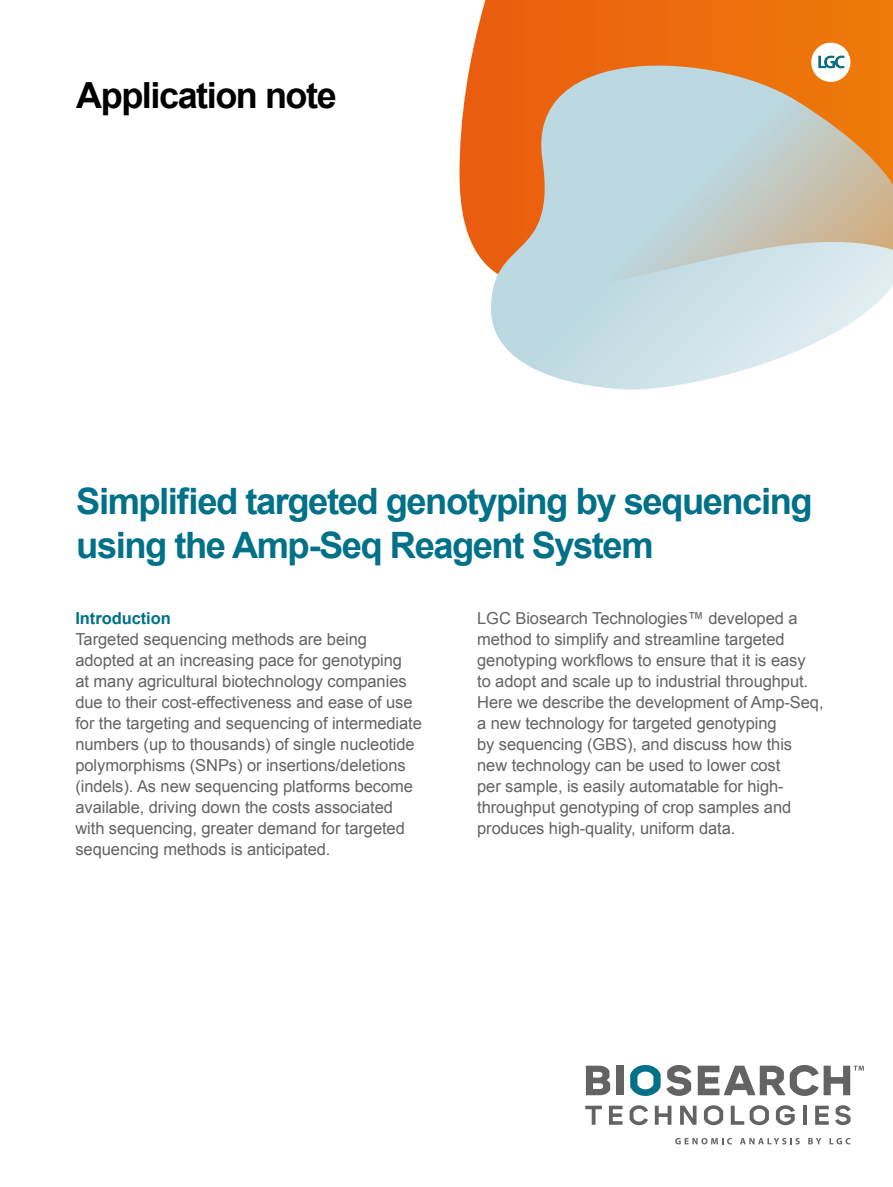
<style>
.page{position:relative;width:893px;height:1187px;background:#fff}
.page>*{position:absolute;margin:0;border:0;box-sizing:border-box;transform-origin:0 0}
.t1{font:700 36.3px/43.7px "Arial";letter-spacing:-.04em;color:#007188}
.t2{font:700 36px "Arial";letter-spacing:-.04em;color:#000}
.t3{font:16.5px/21px "Arial";letter-spacing:-.005em;color:#646363}
.t4{font:700 16.5px "Arial";letter-spacing:-.005em;color:#007188}
</style>
<div class="page">
<svg style="left:459px;top:0;width:434px;height:268px;background:#ed7725"></svg>
<svg style="left:490px;top:40px;width:403px;height:350px;background:#d1c4b3"></svg>
<svg style="left:811px;top:43px;width:39px;height:39px"></svg>
<svg style="left:675px;top:1138px;width:57px;height:6px"></svg>
<svg style="left:740px;top:1138px;width:60px;height:6px"></svg>
<svg style="left:808px;top:1138px;width:13px;height:6px"></svg>
<svg style="left:829px;top:1138px;width:21px;height:6px"></svg>
<svg style="left:585px;top:1105px;width:17px;height:19px"></svg>
<svg style="left:609px;top:1105px;width:13px;height:19px"></svg>
<svg style="left:630px;top:1105px;width:18px;height:20px"></svg>
<svg style="left:655px;top:1105px;width:16px;height:19px"></svg>
<svg style="left:680px;top:1105px;width:16px;height:19px"></svg>
<svg style="left:704px;top:1105px;width:19px;height:20px"></svg>
<svg style="left:731px;top:1105px;width:13px;height:19px"></svg>
<svg style="left:750px;top:1105px;width:19px;height:20px"></svg>
<svg style="left:776px;top:1105px;width:19px;height:20px"></svg>
<hr style="left:803px;top:1105px;width:4px;height:19px;background:#646363">
<svg style="left:815px;top:1105px;width:14px;height:19px"></svg>
<svg style="left:835px;top:1105px;width:16px;height:20px"></svg>
<svg style="left:586px;top:1065px;width:24px;height:30px"></svg>
<div style="left:616px;top:1065px;width:8px;height:30px;background:#646363"></div>
<svg style="left:630px;top:1065px;width:61px;height:30px"></svg>
<svg style="left:698px;top:1065px;width:166px;height:30px"></svg>
<h2 class="t2" style="left:76px;top:72px;width:262px">Application note</h2>
<h1 class="t1" style="left:76px;top:481px;width:738px">Simplified targeted genotyping by sequencing using the Amp-Seq Reagent System</h1>
<p class="t4" style="left:75px;top:607px;width:97px">Introduction</p>
<p class="t3" style="left:75px;top:628px;width:348px">Targeted sequencing methods are being adopted at an increasing pace for genotyping<br>at many agricultural biotechnology companies due to their cost-effectiveness and ease of use for the targeting and sequencing of intermediate numbers (up to thousands) of single nucleotide polymorphisms (SNPs) or insertions/deletions (indels). As new sequencing platforms become available, driving down the costs associated with sequencing, greater demand for targeted sequencing methods is anticipated.</p>
<p class="t3" style="left:477px;top:607px;width:348px">LGC Biosearch Technologies™ developed a method to simplify and streamline targeted genotyping workflows to ensure that it is easy<br>to adopt and scale up to industrial throughput.<br>Here we describe the development of Amp‑Seq, a new technology for targeted genotyping<br>by sequencing (GBS), and discuss how this new technology can be used to lower cost<br>per sample, is easily automatable for high&shy;throughput genotyping of crop samples and produces high-quality, uniform data.</p>
</div>
